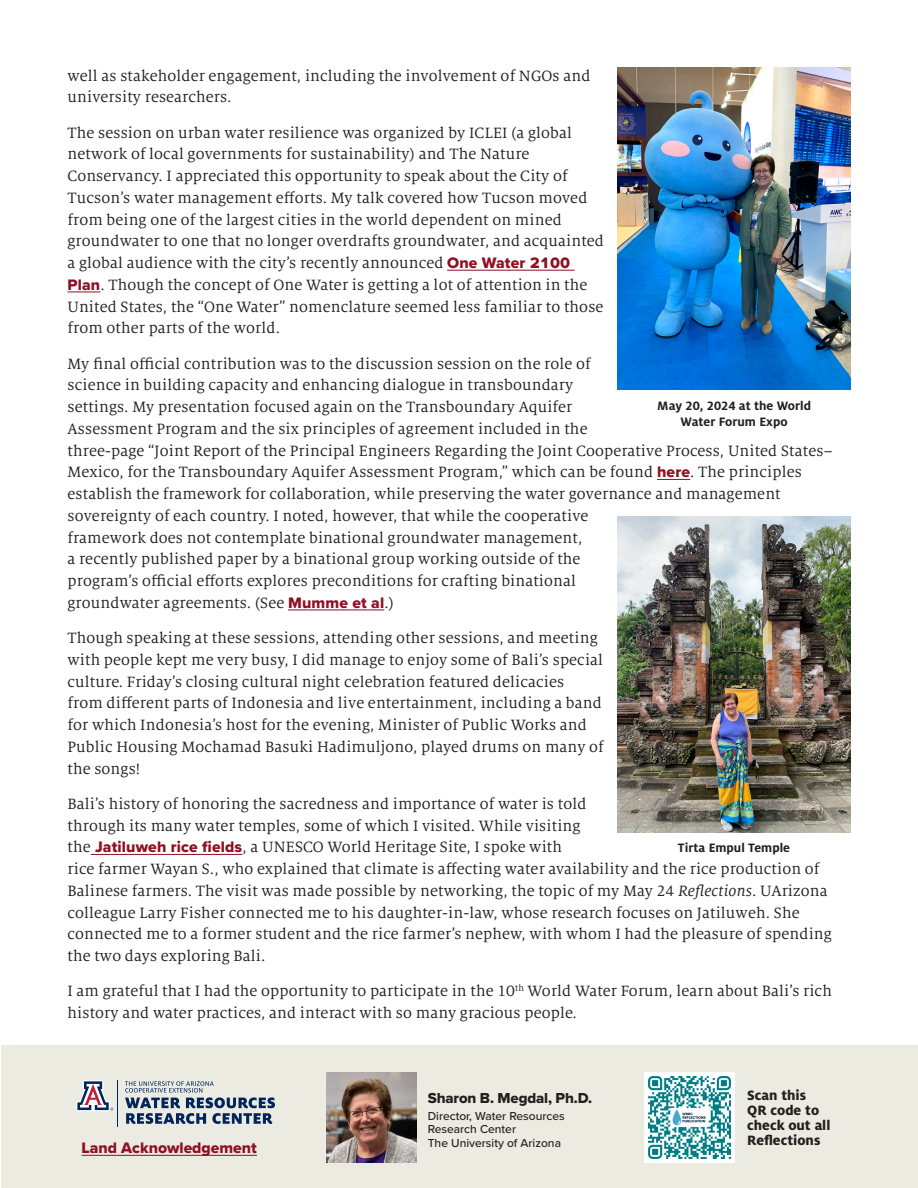
<style>
.page{position:relative;width:918px;height:1188px;background:#fff}
.page>*{position:absolute;margin:0;border:0;box-sizing:border-box;transform-origin:0 0}
.t1{font:16.5px/21.8px "Milo Serif OT";letter-spacing:.01em;color:#231f20}
.t2{font:15.75px "Proxima Nova Extrabld";color:#8f0f23}
.t3{font:800 15px/15px "Milo OT";color:#231f20}
.t4{font:15px "Proxima Nova Extrabld";letter-spacing:-.01em;color:#231f20}
.t5{font:700 13.5px/16.2px "Milo OT";color:#231f20;text-align:center}
.t6{font:500 12px/13.5px "Proxima Nova";color:#231f20}
.s1{font-family:"Proxima Nova Extrabld";font-size:15.75px;color:#8f0f23}
.s2{font-style:italic}
</style>
<div class="page">
<div style="left:1px;top:1045px;width:917px;height:143px;background:#ecebe2"></div>
<img style="left:327px;top:1072px;width:90px;height:90px">
<svg style="left:125px;top:1081px;width:150px;height:43px"></svg>
<svg style="left:76px;top:1080px;width:37px;height:31px"></svg>
<hr style="left:117px;top:1080px;width:1px;height:47px;background:#00255b">
<hr style="left:82px;top:1155px;width:175px;height:1px;background:#8f0f23">
<img style="left:645px;top:1072px;width:90px;height:90px">
<hr style="left:447px;top:270px;width:128px;height:1px;background:#8f0f23">
<hr style="left:68px;top:292px;width:32px;height:1px;background:#8f0f23">
<hr style="left:657px;top:479px;width:33px;height:1px;background:#8f0f23">
<hr style="left:288px;top:610px;width:96px;height:1px;background:#8f0f23">
<hr style="left:91px;top:854px;width:151px;height:1px;background:#8f0f23">
<img style="left:618px;top:68px;width:232px;height:322px">
<img style="left:618px;top:516px;width:232px;height:316px">
<p class="t1" style="left:68px;top:65px;width:524px">well as stakeholder engagement, including the involvement of NGOs and university researchers.</p>
<p class="t1" style="left:68px;top:122px;width:538px">The session on urban water resilience was organized by ICLEI (a global network of local governments for sustainability) and The Nature Conservancy. I appreciated this opportunity to speak about the City of Tucson’s water management efforts. My talk covered how Tucson moved from being one of the largest cities in the world dependent on mined groundwater to one that no longer overdrafts groundwater, and acquainted a global audience with the city’s recently announced <span class="s1">One Water 2100<br>Plan</span>. Though the concept of One Water is getting a lot of attention in the United States, the “One Water” nomenclature seemed less familiar to those from other parts of the world.</p>
<p class="t1" style="left:68px;top:353px;width:767px">My final official contribution was to the discussion session on the role of<br>science in building capacity and enhancing dialogue in transboundary<br>settings. My presentation focused again on the Transboundary Aquifer<br>Assessment Program and the six principles of agreement included in the<br>three-page “Joint Report of the Principal Engineers Regarding the Joint Cooperative Process, United States– Mexico, for the Transboundary Aquifer Assessment Program,” which can be found <span class="s1">here</span>. The principles establish the framework for collaboration, while preserving the water governance and management sovereignty of each country. I noted, however, that while the cooperative<br>framework does not contemplate binational groundwater management,<br>a recently published paper by a binational group working outside of the<br>program’s official efforts explores preconditions for crafting binational<br>groundwater agreements. (See <span class="s1">Mumme et al</span>.)</p>
<p class="t1" style="left:68px;top:627px;width:538px">Though speaking at these sessions, attending other sessions, and meeting with people kept me very busy, I did manage to enjoy some of Bali’s special culture. Friday’s closing cultural night celebration featured delicacies<br>from different parts of Indonesia and live entertainment, including a band for which Indonesia’s host for the evening, Minister of Public Works and Public Housing Mochamad Basuki Hadimuljono, played drums on many of the songs!</p>
<p class="t1" style="left:68px;top:793px;width:766px">Bali’s history of honoring the sacredness and importance of water is told<br>through its many water temples, some of which I visited. While visiting<br>the <span class="s1">Jatiluweh rice fields</span>, a UNESCO World Heritage Site, I spoke with<br>rice farmer Wayan S., who explained that climate is affecting water availability and the rice production of Balinese farmers. The visit was made possible by networking, the topic of my May 24 <span class="s2">Reflections</span>. UArizona colleague Larry Fisher connected me to his daughter-in-law, whose research focuses on Jatiluweh. She connected me to a former student and the rice farmer’s nephew, with whom I had the pleasure of spending the two days exploring Bali.</p>
<p class="t1" style="left:68px;top:981px;width:766px">I am grateful that I had the opportunity to participate in the 10<sup>th</sup> World Water Forum, learn about Bali’s rich history and water practices, and interact with so many gracious people.</p>
<p class="t5" style="left:657px;top:398px;width:155px">May 20, 2024 at the World<br>Water Forum Expo</p>
<p class="t5" style="left:678px;top:840px;width:114px">Tirta Empul Temple</p>
<p class="t2" style="left:82px;top:1136px;width:177px">Land Acknowledgement</p>
<p class="t4" style="left:428px;top:1086px;width:166px">Sharon B. Megdal, Ph.D.</p>
<p class="t6" style="left:428px;top:1108px;width:138px">Director, Water Resources<br>Research Center<br>The University of Arizona</p>
<p class="t3" style="left:747px;top:1088px;width:85px">Scan this<br>QR code to check out all<br>Reflections</p>
</div>
